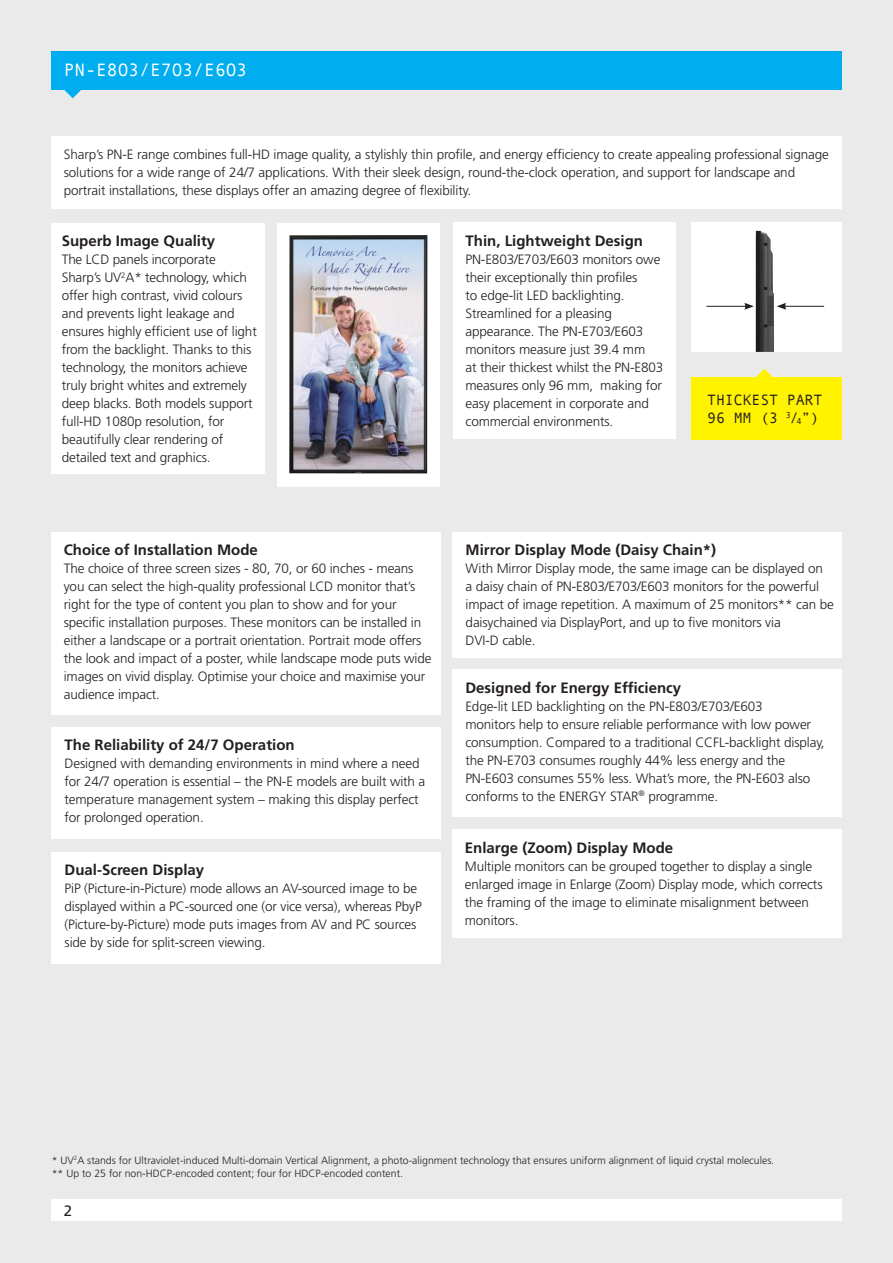
<style>
.page{position:relative;width:893px;height:1263px;background:#ebeaea}
.page>*{position:absolute;margin:0;border:0;box-sizing:border-box;transform-origin:0 0}
.t1{font:18px "Andale Mono";color:#fff}
.t2{font:700 15px "Frutiger";color:#241f1f}
.t3{font:15px/18px "Andale Mono";letter-spacing:-.01em;color:#241f1f}
.t4{font:15px "Frutiger";color:#241f1f}
.t5{font:300 13.5px/18px "Frutiger";letter-spacing:-.01em;color:#241f1f}
.t6{font:300 10.5px/13.5px "Frutiger";color:#241f1f}
.s1{font-size:8.7px}
</style>
<div class="page">
<div style="left:51px;top:1199px;width:791px;height:21px;background:#fff"></div>
<div style="left:51px;top:51px;width:791px;height:38px;background:#00aeef"></div>
<svg style="left:64px;top:89px;width:18px;height:9px"></svg>
<div style="left:51px;top:532px;width:389px;height:183px;background:#fff"></div>
<div style="left:452px;top:829px;width:389px;height:109px;background:#fff"></div>
<div style="left:52px;top:852px;width:389px;height:111px;background:#fff"></div>
<div style="left:52px;top:727px;width:389px;height:112px;background:#fff"></div>
<div style="left:453px;top:532px;width:389px;height:125px;background:#fff"></div>
<div style="left:453px;top:669px;width:389px;height:148px;background:#fff"></div>
<div style="left:51px;top:136px;width:791px;height:73px;background:#fff"></div>
<div style="left:51px;top:223px;width:213px;height:251px;background:#fff"></div>
<img style="left:290px;top:236px;width:137px;height:237px">
<div style="left:277px;top:223px;width:163px;height:264px;border:12px solid #fff"></div>
<div style="left:453px;top:223px;width:222px;height:216px;background:#fff"></div>
<div style="left:691px;top:223px;width:151px;height:129px;background:#fff"></div>
<img style="left:756px;top:231px;width:18px;height:121px">
<hr style="left:706px;top:306px;width:41px;height:1px;background:#241f1f">
<svg style="left:744px;top:303px;width:10px;height:7px"></svg>
<hr style="left:784px;top:306px;width:40px;height:1px;background:#241f1f">
<svg style="left:777px;top:303px;width:9px;height:7px"></svg>
<div style="left:691px;top:377px;width:150px;height:62px;background:#fff300"></div>
<svg style="left:756px;top:369px;width:17px;height:8px"></svg>
<h1 class="t1" style="left:64px;top:59px;width:185px">PN-E8O3/E7O3/E6O3</h1>
<p class="t5" style="left:64px;top:146px;width:767px">Sharp’s PN-E range combines full-HD image quality, a stylishly thin profile, and energy efficiency to create appealing professional signage solutions for a wide range of 24/7 applications. With their sleek design, round-the-clock operation, and support for landscape and portrait installations, these displays offer an amazing degree of flexibility.</p>
<p class="t2" style="left:62px;top:232px;width:155px">Superb Image Quality</p>
<p class="t5" style="left:62px;top:250px;width:197px">The LCD panels incorporate<br>Sharp’s UV<sup>2</sup>A* technology, which offer high contrast, vivid colours and prevents light leakage and ensures highly efficient use of light from the backlight. Thanks to this technology, the monitors achieve truly bright whites and extremely deep blacks. Both models support full-HD 1080p resolution, for beautifully clear rendering of detailed text and graphics.</p>
<p class="t2" style="left:465px;top:232px;width:179px">Thin, Lightweight Design</p>
<p class="t5" style="left:465px;top:250px;width:199px">PN-E803/E703/E603 monitors owe their exceptionally thin profiles<br>to edge-lit LED backlighting.<br>Streamlined for a pleasing appearance. The PN-E703/E603 monitors measure just 39.4 mm<br>at their thickest whilst the PN-E803 measures only 96 mm, making for easy placement in corporate and commercial environments.</p>
<p class="t3" style="left:707px;top:390px;width:117px">THICKEST PART<br>96 MM (3 <sup>3</sup>/<span class="s1">4</span>”)</p>
<p class="t2" style="left:64px;top:541px;width:196px">Choice of Installation Mode</p>
<p class="t5" style="left:64px;top:559px;width:369px">The choice of three screen sizes - 80, 70, or 60 inches - means you can select the high-quality professional LCD monitor that’s right for the type of content you plan to show and for your specific installation purposes. These monitors can be installed in either a landscape or a portrait orientation. Portrait mode offers the look and impact of a poster, while landscape mode puts wide images on vivid display. Optimise your choice and maximise your audience impact.</p>
<p class="t2" style="left:65px;top:736px;width:232px">The Reliability of 24/7 Operation</p>
<p class="t5" style="left:65px;top:755px;width:362px">Designed with demanding environments in mind where a need for 24/7 operation is essential – the PN-E models are built with a temperature management system – making this display perfect for prolonged operation.</p>
<p class="t2" style="left:65px;top:861px;width:141px">Dual-Screen Display</p>
<p class="t5" style="left:65px;top:879px;width:359px">PiP (Picture-in-Picture) mode allows an AV-sourced image to be displayed within a PC-sourced one (or vice versa), whereas PbyP (Picture-by-Picture) mode puts images from AV and PC sources side by side for split-screen viewing.</p>
<p class="t2" style="left:466px;top:541px;width:252px">Mirror Display Mode (Daisy Chain*)</p>
<p class="t5" style="left:466px;top:559px;width:370px">With Mirror Display mode, the same image can be displayed on<br>a daisy chain of PN-E803/E703/E603 monitors for the powerful impact of image repetition. A maximum of 25 monitors** can be daisychained via DisplayPort, and up to five monitors via<br>DVI-D cable.</p>
<p class="t2" style="left:465px;top:679px;width:217px">Designed for Energy Efficiency</p>
<p class="t5" style="left:465px;top:697px;width:361px">Edge-lit LED backlighting on the PN-E803/E703/E603<br>monitors help to ensure reliable performance with low power consumption. Compared to a traditional CCFL-backlight display, the PN-E703 consumes roughly 44% less energy and the PN-E603 consumes 55% less. What’s more, the PN-E603 also conforms to the ENERGY STAR<sup>®</sup> programme.</p>
<p class="t2" style="left:465px;top:839px;width:210px">Enlarge (Zoom) Display Mode</p>
<p class="t5" style="left:465px;top:857px;width:359px">Multiple monitors can be grouped together to display a single enlarged image in Enlarge (Zoom) Display mode, which corrects the framing of the image to eliminate misalignment between monitors.</p>
<p class="t6" style="left:52px;top:1153px;width:724px">* UV<sup>2</sup>A stands for Ultraviolet-induced Multi-domain Vertical Alignment, a photo-alignment technology that ensures uniform alignment of liquid crystal molecules. ** Up to 25 for non-HDCP-encoded content; four for HDCP-encoded content.</p>
<p class="t4" style="left:64px;top:1201px;width:10px">2</p>
</div>
